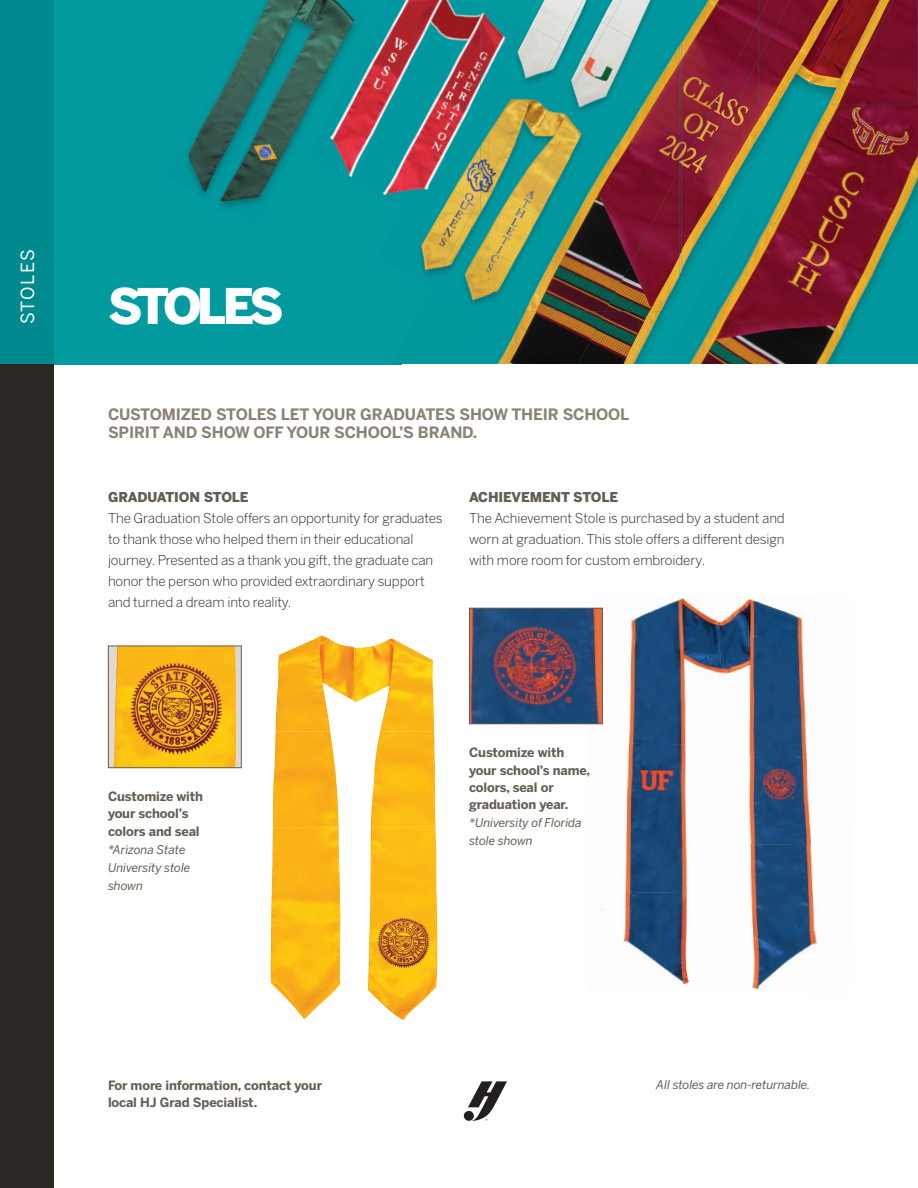
<style>
.page{position:relative;width:918px;height:1188px;background:#fff}
.page>*{position:absolute;margin:0;border:0;box-sizing:border-box;transform-origin:0 0}
.t1{font:900 48.75px "Benton Sans";letter-spacing:-.11em;color:#fff}
.t2{font:18px "Benton Sans";letter-spacing:.055em;color:#fff}
.t3{font:700 15.6px/18.8px "Benton Sans";letter-spacing:-.01em;color:#8a8275}
.t4{font:300 13.5px/21px "Benton Sans";letter-spacing:-.01em;color:#231f20}
.t5{font:900 13.5px "Benton Sans";letter-spacing:-.01em;color:#655d54}
.t6{font:700 12.75px/17.2px "Benton Sans";letter-spacing:-.01em;color:#655d54}
.t7{font:italic 12px/18px "Benton Sans";letter-spacing:-.01em;color:#655d54}
</style>
<div class="page">
<div style="left:0;top:0;width:918px;height:364px;background:#009a9f"></div>
<img style="left:497px;top:311px;width:81px;height:53px">
<img style="left:689px;top:0;width:229px;height:364px">
<img style="left:578px;top:311px;width:88px;height:53px">
<div style="left:894px;top:0;width:23px;height:104px;background:#770d29"></div>
<img style="left:758px;top:104px;width:81px;height:120px">
<img style="left:859px;top:0;width:35px;height:104px">
<img style="left:681px;top:20px;width:77px;height:311px">
<img style="left:694px;top:60px;width:109px;height:149px">
<img style="left:758px;top:0;width:101px;height:104px">
<img style="left:536px;top:0;width:144px;height:311px">
<img style="left:680px;top:43px;width:1px;height:124px">
<img style="left:606px;top:170px;width:74px;height:141px">
<img style="left:680px;top:167px;width:1px;height:117px">
<img style="left:434px;top:214px;width:36px;height:9px">
<img style="left:497px;top:311px;width:21px;height:19px">
<img style="left:481px;top:132px;width:8px;height:17px">
<img style="left:481px;top:149px;width:8px;height:31px">
<img style="left:420px;top:223px;width:31px;height:53px">
<img style="left:496px;top:79px;width:40px;height:42px">
<img style="left:489px;top:121px;width:22px;height:17px">
<img style="left:470px;top:180px;width:19px;height:36px">
<img style="left:451px;top:216px;width:38px;height:36px">
<img style="left:477px;top:245px;width:12px;height:21px">
<img style="left:432px;top:252px;width:45px;height:24px">
<img style="left:457px;top:266px;width:32px;height:39px">
<img style="left:511px;top:90px;width:66px;height:48px">
<img style="left:550px;top:113px;width:67px;height:70px">
<img style="left:489px;top:138px;width:61px;height:49px">
<img style="left:523px;top:160px;width:68px;height:70px">
<img style="left:489px;top:187px;width:34px;height:62px">
<img style="left:497px;top:207px;width:67px;height:70px">
<img style="left:489px;top:249px;width:8px;height:5px">
<img style="left:489px;top:254px;width:48px;height:57px">
<img style="left:531px;top:0;width:47px;height:26px">
<img style="left:521px;top:26px;width:37px;height:53px">
<img style="left:578px;top:0;width:29px;height:9px">
<img style="left:607px;top:0;width:44px;height:39px">
<img style="left:558px;top:9px;width:50px;height:38px">
<img style="left:586px;top:25px;width:47px;height:54px">
<img style="left:545px;top:47px;width:42px;height:41px">
<img style="left:573px;top:63px;width:42px;height:45px">
<div style="left:0;top:0;width:54px;height:1188px;background:#2b2823"></div>
<div style="left:0;top:0;width:54px;height:364px;background:#008a8f"></div>
<svg style="left:463px;top:1081px;width:44px;height:40px"></svg>
<img style="left:276px;top:635px;width:69px;height:96px">
<img style="left:354px;top:639px;width:80px;height:92px">
<img style="left:273px;top:731px;width:66px;height:97px">
<img style="left:370px;top:731px;width:67px;height:193px">
<img style="left:271px;top:828px;width:69px;height:191px">
<img style="left:368px;top:924px;width:69px;height:96px">
<img style="left:589px;top:598px;width:157px;height:145px">
<img style="left:746px;top:598px;width:65px;height:246px">
<img style="left:625px;top:743px;width:122px;height:148px">
<img style="left:744px;top:844px;width:74px;height:146px">
<img style="left:601px;top:891px;width:144px;height:99px">
<div style="left:108px;top:646px;width:133px;height:122px;background:#e0dad3"></div>
<img style="left:114px;top:648px;width:122px;height:118px">
<div style="left:108px;top:646px;width:134px;height:122px;border:1px solid #655d54"></div>
<img style="left:471px;top:610px;width:130px;height:112px">
<div style="left:469px;top:608px;width:134px;height:116px;border:1px solid #655d54"></div>
<img style="left:457px;top:149px;width:24px;height:46px">
<img style="left:449px;top:184px;width:28px;height:30px">
<img style="left:471px;top:195px;width:10px;height:19px">
<img style="left:265px;top:0;width:38px;height:5px">
<img style="left:303px;top:0;width:52px;height:43px">
<img style="left:244px;top:5px;width:59px;height:43px">
<img style="left:280px;top:28px;width:66px;height:56px">
<img style="left:222px;top:48px;width:58px;height:43px">
<img style="left:257px;top:71px;width:67px;height:57px">
<img style="left:198px;top:91px;width:59px;height:43px">
<img style="left:234px;top:114px;width:67px;height:57px">
<img style="left:187px;top:134px;width:47px;height:62px">
<img style="left:211px;top:157px;width:67px;height:51px">
<img style="left:481px;top:12px;width:8px;height:50px">
<img style="left:489px;top:19px;width:36px;height:52px">
<img style="left:481px;top:62px;width:8px;height:24px">
<img style="left:489px;top:63px;width:14px;height:35px">
<img style="left:388px;top:0;width:27px;height:31px">
<img style="left:351px;top:31px;width:64px;height:42px">
<img style="left:329px;top:73px;width:76px;height:41px">
<img style="left:307px;top:114px;width:108px;height:82px">
<img style="left:415px;top:0;width:66px;height:27px">
<img style="left:415px;top:27px;width:66px;height:54px">
<img style="left:415px;top:81px;width:40px;height:54px">
<img style="left:415px;top:135px;width:15px;height:28px">
<img style="left:405px;top:190px;width:10px;height:6px">
<img style="left:455px;top:74px;width:26px;height:45px">
<img style="left:430px;top:119px;width:43px;height:55px">
<img style="left:415px;top:163px;width:34px;height:51px">
<h2 class="t2" style="left:17px;top:324px;width:76px;rotate:-90deg">STOLES</h2>
<h1 class="t1" style="left:108px;top:275px;width:177px">STOLES</h1>
<p class="t3" style="left:108px;top:405px;width:523px">CUSTOMIZED STOLES LET YOUR GRADUATES SHOW THEIR SCHOOL<br>SPIRIT AND SHOW OFF YOUR SCHOOL’S BRAND.</p>
<p class="t5" style="left:108px;top:489px;width:142px">GRADUATION STOLE</p>
<p class="t4" style="left:108px;top:508px;width:336px">The Graduation Stole offers an opportunity for graduates to thank those who helped them in their educational journey. Presented as a thank you gift, the graduate can honor the person who provided extraordinary support and turned a dream into reality.</p>
<p class="t5" style="left:469px;top:488px;width:151px">ACHIEVEMENT STOLE</p>
<p class="t4" style="left:469px;top:507px;width:317px;text-align:justify">The Achievement Stole is purchased by a student and worn at graduation. This stole offers a different design with more room for custom embroidery.</p>
<p class="t6" style="left:108px;top:788px;width:97px">Customize with your school’s colors and seal</p>
<p class="t7" style="left:108px;top:840px;width:84px">*Arizona State<br>University stole shown</p>
<p class="t6" style="left:469px;top:744px;width:123px">Customize with your school’s name, colors, seal or graduation year.</p>
<p class="t7" style="left:469px;top:814px;width:114px">*University of Florida stole shown</p>
<p class="t6" style="left:108px;top:1077px;width:216px">For more information, contact your</p>
<p class="t7" style="left:656px;top:1076px;width:156px">All stoles are non-returnable.</p>
<p class="t6" style="left:108px;top:1094px;width:151px">local HJ Grad Specialist.</p>
</div>
